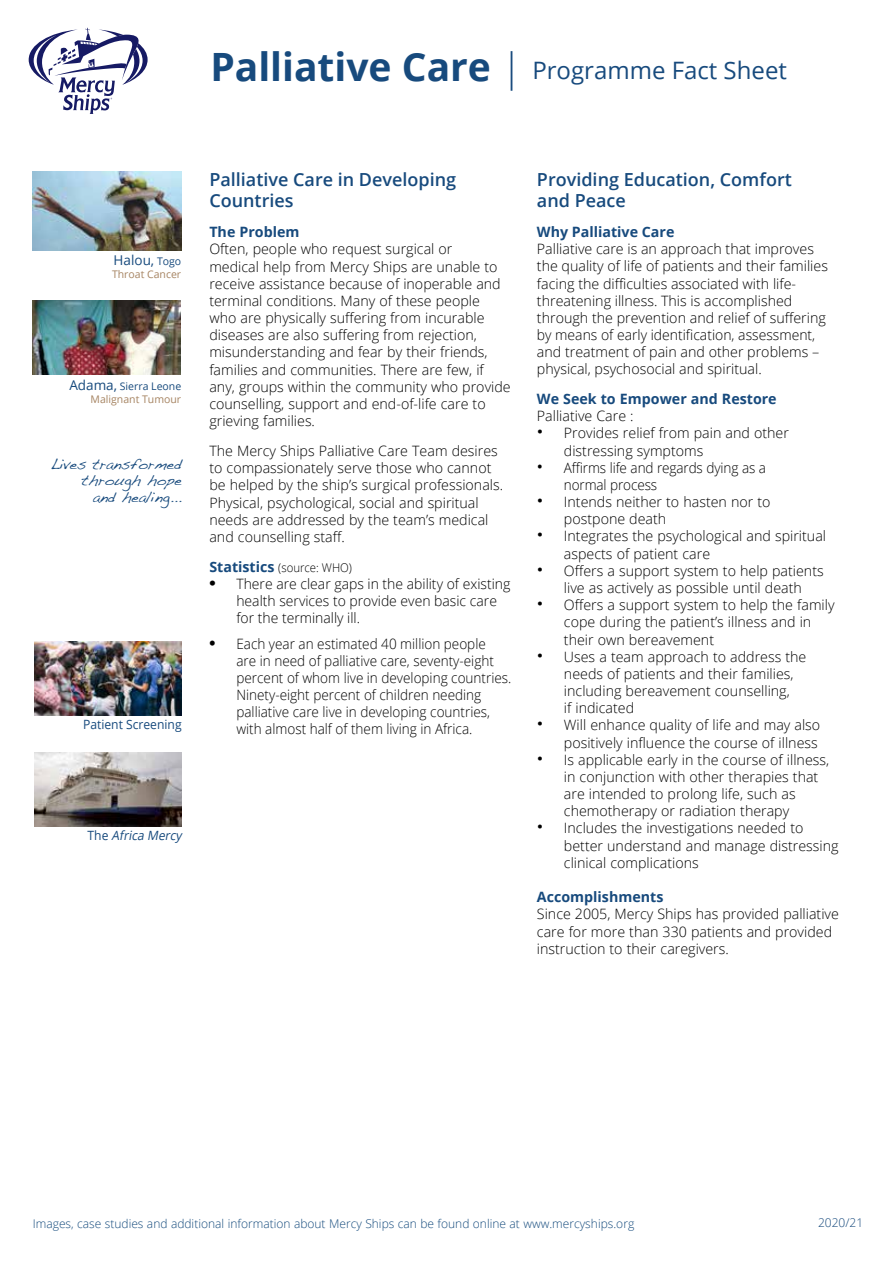
<style>
.page{position:relative;width:893px;height:1263px;background:#fff}
.page>*{position:absolute;margin:0;border:0;box-sizing:border-box;transform-origin:0 0}
.t1{font:24px "Open Sans";color:#174a7d}
.t2{font:600 18px/21.6px "Open Sans";color:#174a7d}
.t3{font:15px/16.5px "Handwriting Dakota";color:#174a7d;text-align:right}
.t4{font:300 14.25px/17.1px "Open Sans";color:#000}
.t5{font:300 14.25px/17.1px "Open Sans";color:#000;scale:.95 1}
.t6{font:700 14.25px "Open Sans";color:#174a7d}
.t7{font:13.5px "Open Sans";color:#174a7d}
.t8{font:12.75px "Open Sans";color:#174a7d;scale:.95 1}
.t9{font:italic 12.75px "Open Sans";color:#174a7d;scale:.95 1}
.t10{font:300 12px "Open Sans";color:#154b7d}
.t11{font:300 12px "Open Sans";color:#000;scale:.95 1}
.t12{font:300 12px "Open Sans";color:#174a7d}
.t13{font:10.5px/13.5px "Open Sans";color:#a68462;text-align:right}
.s1{font-weight:700;font-size:39px}
.s2{font-weight:300;font-size:39px}
.s3{font-size:10.5px}
.s4{font-size:13.5px;color:#174a7d}
.s5{color:#174a7d}
.s6{font-weight:700;font-size:14.25px;color:#174a7d}
.s7{font-family:"Times";font-weight:400;font-size:18px}
.s8{font-style:normal}
.s9{font-family:"Helvetica";font-weight:400;font-size:18px}
</style>
<div class="page">
<svg style="left:29px;top:28px;width:119px;height:86px"></svg>
<img style="left:35px;top:641px;width:147px;height:75px">
<img style="left:34px;top:753px;width:147px;height:74px">
<img style="left:32px;top:172px;width:150px;height:78px">
<img style="left:32px;top:300px;width:149px;height:75px">
<h1 class="t1" style="left:210px;top:61px;width:578px"><span class="s1">Palliative Care</span> <span class="s2">|</span> Programme Fact Sheet</h1>
<p class="t7" style="left:114px;top:254px;width:69px">Halou, <span class="s3">Togo</span></p>
<p class="t13" style="left:112px;top:269px;width:71px">Throat Cancer</p>
<p class="t13" style="left:69px;top:380px;width:113px"><span class="s4">Adama,</span> <span class="s5">Sierra Leone<br></span>Malignant Tumour</p>
<p class="t3" style="left:51px;top:455px;width:133px">Lives transformed through hope<br>and healing...</p>
<p class="t8" style="left:83px;top:719px;width:105px">Patient Screening</p>
<p class="t2" style="left:209px;top:170px;width:248px">Palliative Care in Developing<br>Countries</p>
<p class="t6" style="left:209px;top:226px;width:92px">The Problem</p>
<p class="t4" style="left:209px;top:242px;width:303px">Often, people who request surgical or<br>medical help from Mercy Ships are unable to receive assistance because of inoperable and terminal conditions. Many of these people<br>who are physically suffering from incurable diseases are also suffering from rejection, misunderstanding and fear by their friends, families and communities. There are few, if any, groups within the community who provide counselling, support and end-of-life care to grieving families.</p>
<p class="t4" style="left:209px;top:444px;width:295px">The Mercy Ships Palliative Care Team desires to compassionately serve those who cannot be helped by the ship’s surgical professionals.<br>Physical, psychological, social and spiritual needs are addressed by the team’s medical and counselling staff.</p>
<p class="t11" style="left:209px;top:563px;width:152px"><span class="s6">Statistics</span> (source: WHO)</p>
<p class="t4" style="left:236px;top:577px;width:275px;text-indent:-27px"><span class="s7">•</span> There are clear gaps in the ability of existing health services to provide even basic care for the terminally ill.</p>
<p class="t5" style="left:236px;top:637px;width:291px;text-indent:-27px"><span class="s7">•</span> Each year an estimated 40 million people<br>are in need of palliative care, seventy-eight percent of whom live in developing countries.<br>Ninety-eight percent of children needing palliative care live in developing countries, with almost half of them living in Africa.</p>
<p class="t9" style="left:88px;top:830px;width:100px"><span class="s8">T h e</span> Africa Mercy</p>
<p class="t2" style="left:537px;top:168px;width:256px">Providing Education, Comfort and Peace</p>
<p class="t6" style="left:537px;top:226px;width:139px">Why Palliative Care</p>
<p class="t4" style="left:537px;top:242px;width:293px">Palliative care is an approach that improves the quality of life of patients and their families facing the difficulties associated with life&shy;threatening illness. This is accomplished through the prevention and relief of suffering by means of early identification, assessment, and treatment of pain and other problems – physical, psychosocial and spiritual.</p>
<p class="t6" style="left:537px;top:389px;width:241px">We Seek to Empower and Restore</p>
<p class="t4" style="left:537px;top:409px;width:98px">Palliative Care :</p>
<p class="t4" style="left:564px;top:426px;width:226px;text-indent:-27px"><span class="s9">•</span> Provides relief from pain and other distressing symptoms</p>
<p class="t5" style="left:564px;top:459px;width:214px;text-indent:-27px"><span class="s9">•</span> Affirms life and regards dying as a normal process</p>
<p class="t4" style="left:564px;top:495px;width:208px;text-indent:-27px"><span class="s9">•</span> Intends neither to hasten nor to postpone death</p>
<p class="t4" style="left:564px;top:529px;width:264px;text-indent:-27px"><span class="s9">•</span> Integrates the psychological and spiritual aspects of patient care</p>
<p class="t4" style="left:537px;top:562px;width:288px;text-align:center"><span class="s9">•</span> Offers a support system to help patients live as actively as possible until death</p>
<p class="t4" style="left:564px;top:596px;width:272px;text-indent:-27px"><span class="s9">•</span> Offers a support system to help the family cope during the patient’s illness and in their own bereavement</p>
<p class="t4" style="left:564px;top:649px;width:244px;text-indent:-27px"><span class="s9">•</span> Uses a team approach to address the needs of patients and their families, including bereavement counselling,<br>if indicated</p>
<p class="t4" style="left:537px;top:718px;width:285px;text-align:right"><span class="s9">•</span> Will enhance quality of life and may also positively influence the course of illness</p>
<p class="t4" style="left:564px;top:752px;width:267px;text-indent:-27px"><span class="s9">•</span> Is applicable early in the course of illness, in conjunction with other therapies that are intended to prolong life, such as chemotherapy or radiation therapy</p>
<p class="t4" style="left:564px;top:821px;width:276px;text-indent:-27px"><span class="s9">•</span> Includes the investigations needed to better understand and manage distressing clinical complications</p>
<p class="t6" style="left:537px;top:891px;width:128px">Accomplishments</p>
<p class="t4" style="left:537px;top:907px;width:304px">Since 2005, Mercy Ships has provided palliative care for more than 330 patients and provided instruction to their caregivers.</p>
<p class="t10" style="left:33px;top:1219px;width:603px">Images, case studies and additional information about Mercy Ships can be found online at www.mercyships.org</p>
<p class="t12" style="left:818px;top:1218px;width:47px">2020/21</p>
</div>
